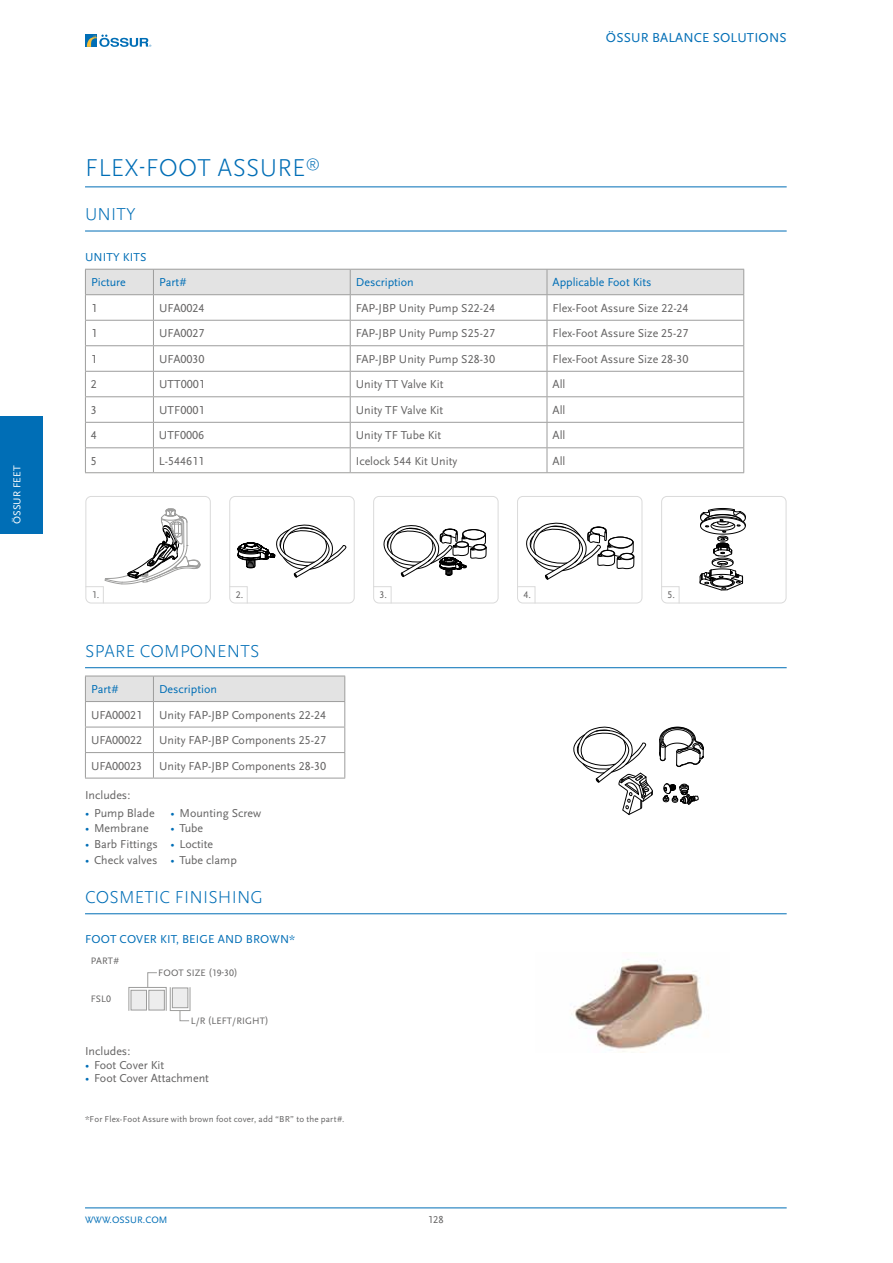
<style>
.page{position:relative;width:893px;height:1263px;background:#fff}
.page>*{position:absolute;margin:0;border:0;box-sizing:border-box;transform-origin:0 0}
.t1{font:300 25.5px "Scala Sans OT";letter-spacing:.01em;color:#006eb6}
.t2{font:300 18px "Scala Sans OT";letter-spacing:.01em;color:#006eb6}
.t3{font:13.5px "Scala Sans OT";letter-spacing:.01em;color:#006eb6}
.t4{font:12px "Scala Sans OT";color:#646363}
.t5{font:12px/25.7px "Scala Sans OT";color:#006eb6}
.t6{font:10.5px "Scala Sans OT";letter-spacing:.01em;color:#fff}
.t7{font:10.5px "Scala Sans OT";color:#646363}
.t8{font:10.05px "Scala Sans OT";color:#646363}
.t9{font:9.75px "Scala Sans OT";letter-spacing:.01em;color:#646363}
.t10{font:9.75px "Scala Sans OT";letter-spacing:.01em;color:#006eb6}
.t11{font:9px "Scala Sans OT";letter-spacing:.02em;color:#646363}
.s1{color:#006eb6}
</style>
<div class="page">
<hr style="left:85px;top:1207px;width:702px;height:1px;background:#006eb6">
<svg style="left:85px;top:34px;width:12px;height:13px"></svg>
<svg style="left:87px;top:35px;width:64px;height:12px"></svg>
<div style="left:0;top:417px;width:43px;height:117px;background:#006eb6"></div>
<hr style="left:85px;top:187px;width:702px;height:1px;background:#006eb6">
<hr style="left:85px;top:231px;width:702px;height:1px;background:#006eb6">
<hr style="left:85px;top:667px;width:702px;height:1px;background:#006eb6">
<hr style="left:85px;top:913px;width:702px;height:1px;background:#006eb6">
<svg style="left:85px;top:269px;width:659px;height:203px"></svg>
<hr style="left:85px;top:472px;width:68px;height:1px;background:#9d9d9c">
<hr style="left:153px;top:472px;width:197px;height:1px;background:#9d9d9c">
<hr style="left:350px;top:472px;width:197px;height:1px;background:#9d9d9c">
<hr style="left:547px;top:472px;width:197px;height:1px;background:#9d9d9c">
<hr style="left:85px;top:778px;width:68px;height:1px;background:#9d9d9c">
<hr style="left:153px;top:778px;width:192px;height:1px;background:#9d9d9c">
<svg style="left:85px;top:676px;width:260px;height:102px"></svg>
<hr style="left:153px;top:701px;width:192px;height:1px;background:#9d9d9c">
<div style="left:129px;top:987px;width:37px;height:24px;border:1px solid #9d9d9c"></div>
<div style="left:131px;top:990px;width:16px;height:20px;background:#ededed;border:1px solid #9d9d9c"></div>
<div style="left:149px;top:990px;width:16px;height:20px;background:#ededed;border:1px solid #9d9d9c"></div>
<svg style="left:147px;top:972px;width:10px;height:16px"></svg>
<svg style="left:180px;top:1011px;width:9px;height:10px"></svg>
<div style="left:170px;top:987px;width:20px;height:24px;border:1px solid #9d9d9c"></div>
<div style="left:172px;top:988px;width:16px;height:20px;background:#ededed;border:1px solid #9d9d9c"></div>
<svg style="left:663px;top:783px;width:35px;height:22px"></svg>
<svg style="left:659px;top:727px;width:45px;height:40px"></svg>
<svg style="left:573px;top:726px;width:80px;height:89px"></svg>
<div style="left:86px;top:496px;width:124px;height:107px;border:1px solid #dadada;border-radius:5px"></div>
<svg style="left:383px;top:525px;width:103px;height:52px"></svg>
<div style="left:373px;top:496px;width:125px;height:107px;border:1px solid #dadada;border-radius:5px"></div>
<svg style="left:373px;top:586px;width:18px;height:18px"></svg>
<svg style="left:238px;top:524px;width:108px;height:53px"></svg>
<div style="left:230px;top:496px;width:124px;height:107px;border:1px solid #dadada;border-radius:5px"></div>
<svg style="left:229px;top:586px;width:19px;height:18px"></svg>
<svg style="left:526px;top:522px;width:108px;height:58px"></svg>
<div style="left:517px;top:496px;width:125px;height:107px;border:1px solid #dadada;border-radius:5px"></div>
<svg style="left:517px;top:586px;width:18px;height:18px"></svg>
<div style="left:661px;top:496px;width:125px;height:107px;border:1px solid #dadada;border-radius:5px"></div>
<svg style="left:661px;top:586px;width:18px;height:18px"></svg>
<svg style="left:700px;top:508px;width:46px;height:83px"></svg>
<svg style="left:85px;top:509px;width:116px;height:95px"></svg>
<img style="left:571px;top:959px;width:132px;height:94px">
<p class="t6" style="left:11px;top:524px;width:60px;rotate:-90deg">ÖSSUR FEET</p>
<p class="t3" style="left:606px;top:31px;width:182px">ÖSSUR BALANCE SOLUTIONS</p>
<h1 class="t1" style="left:85px;top:154px;width:236px">FLEX-FOOT ASSURE<sup>®</sup></h1>
<h2 class="t2" style="left:85px;top:205px;width:52px">UNITY</h2>
<p class="t5" style="left:91px;top:244px;width:57px;text-indent:-6px">UNITY KITS<br>Picture</p>
<p class="t5" style="left:159px;top:270px;width:29px">Part#</p>
<p class="t5" style="left:356px;top:270px;width:59px">Description</p>
<p class="t5" style="left:553px;top:270px;width:101px">Applicable Foot Kits</p>
<p class="t4" style="left:91px;top:301px;width:7px">1</p>
<p class="t4" style="left:159px;top:301px;width:47px">UFA0024</p>
<p class="t4" style="left:356px;top:301px;width:141px">FAP-JBP Unity Pump S22-24</p>
<p class="t4" style="left:553px;top:301px;width:138px">Flex-Foot Assure Size 22-24</p>
<p class="t4" style="left:91px;top:327px;width:7px">1</p>
<p class="t4" style="left:159px;top:327px;width:47px">UFA0027</p>
<p class="t4" style="left:356px;top:327px;width:141px">FAP-JBP Unity Pump S25-27</p>
<p class="t4" style="left:553px;top:327px;width:138px">Flex-Foot Assure Size 25-27</p>
<p class="t4" style="left:91px;top:352px;width:7px">1</p>
<p class="t4" style="left:159px;top:352px;width:47px">UFA0030</p>
<p class="t4" style="left:356px;top:352px;width:141px">FAP-JBP Unity Pump S28-30</p>
<p class="t4" style="left:553px;top:352px;width:138px">Flex-Foot Assure Size 28-30</p>
<p class="t4" style="left:91px;top:378px;width:7px">2</p>
<p class="t4" style="left:159px;top:378px;width:47px">UTT0001</p>
<p class="t4" style="left:356px;top:378px;width:89px">Unity TT Valve Kit</p>
<p class="t4" style="left:553px;top:378px;width:14px">All</p>
<p class="t4" style="left:91px;top:403px;width:7px">3</p>
<p class="t4" style="left:159px;top:403px;width:47px">UTF0001</p>
<p class="t4" style="left:356px;top:403px;width:89px">Unity TF Valve Kit</p>
<p class="t4" style="left:552px;top:403px;width:14px">All</p>
<p class="t4" style="left:91px;top:429px;width:7px">4</p>
<p class="t4" style="left:159px;top:429px;width:47px">UTF0006</p>
<p class="t4" style="left:356px;top:429px;width:87px">Unity TF Tube Kit</p>
<p class="t4" style="left:552px;top:429px;width:14px">All</p>
<p class="t4" style="left:91px;top:454px;width:7px">5</p>
<p class="t4" style="left:159px;top:454px;width:47px">L-544611</p>
<p class="t4" style="left:356px;top:454px;width:103px">Icelock 544 Kit Unity</p>
<p class="t4" style="left:552px;top:454px;width:14px">All</p>
<p class="t8" style="left:92px;top:589px;width:9px">1.</p>
<p class="t8" style="left:236px;top:589px;width:9px">2.</p>
<p class="t8" style="left:380px;top:589px;width:9px">3.</p>
<p class="t8" style="left:523px;top:589px;width:9px">4.</p>
<p class="t8" style="left:668px;top:589px;width:9px">5.</p>
<h2 class="t2" style="left:85px;top:641px;width:176px">SPARE COMPONENTS</h2>
<p class="t5" style="left:91px;top:677px;width:29px">Part#</p>
<p class="t5" style="left:159px;top:677px;width:59px">Description</p>
<p class="t4" style="left:91px;top:708px;width:53px">UFA00021</p>
<p class="t4" style="left:159px;top:708px;width:169px">Unity FAP-JBP Components 22-24</p>
<p class="t4" style="left:91px;top:734px;width:53px">UFA00022</p>
<p class="t4" style="left:159px;top:734px;width:169px">Unity FAP-JBP Components 25-27</p>
<p class="t4" style="left:91px;top:759px;width:53px">UFA00023</p>
<p class="t4" style="left:159px;top:759px;width:169px">Unity FAP-JBP Components 28-30</p>
<p class="t4" style="left:85px;top:788px;width:47px">Includes:</p>
<p class="t4" style="left:85px;top:806px;width:71px"><span class="s1">•</span> Pump Blade</p>
<p class="t4" style="left:171px;top:806px;width:92px"><span class="s1">•</span> Mounting Screw</p>
<p class="t4" style="left:85px;top:822px;width:65px"><span class="s1">•</span> Membrane</p>
<p class="t4" style="left:171px;top:822px;width:34px"><span class="s1">•</span> Tube</p>
<p class="t4" style="left:85px;top:837px;width:130px"><span class="s1">•</span> Barb Fittings <span class="s1">•</span> Loctite</p>
<p class="t4" style="left:85px;top:853px;width:153px"><span class="s1">•</span> Check valves <span class="s1">•</span> Tube clamp</p>
<h2 class="t2" style="left:85px;top:887px;width:179px">COSMETIC FINISHING</h2>
<p class="t5" style="left:85px;top:927px;width:212px">FOOT COVER KIT, BEIGE AND BROWN*</p>
<p class="t9" style="left:91px;top:956px;width:30px">PART#</p>
<p class="t9" style="left:91px;top:993px;width:22px">FSL0</p>
<p class="t9" style="left:158px;top:968px;width:81px">FOOT SIZE (19-30)</p>
<p class="t9" style="left:191px;top:1015px;width:79px">L/R (LEFT/RIGHT)</p>
<p class="t4" style="left:85px;top:1045px;width:47px">Includes:</p>
<p class="t4" style="left:85px;top:1058px;width:81px"><span class="s1">•</span> Foot Cover Kit</p>
<p class="t4" style="left:85px;top:1072px;width:125px"><span class="s1">•</span> Foot Cover Attachment</p>
<p class="t11" style="left:85px;top:1114px;width:261px">*For Flex-Foot Assure with brown foot cover, add “BR” to the part#.</p>
<p class="t10" style="left:85px;top:1214px;width:84px">WWW.OSSUR.COM</p>
<p class="t7" style="left:428px;top:1214px;width:17px">128</p>
</div>
